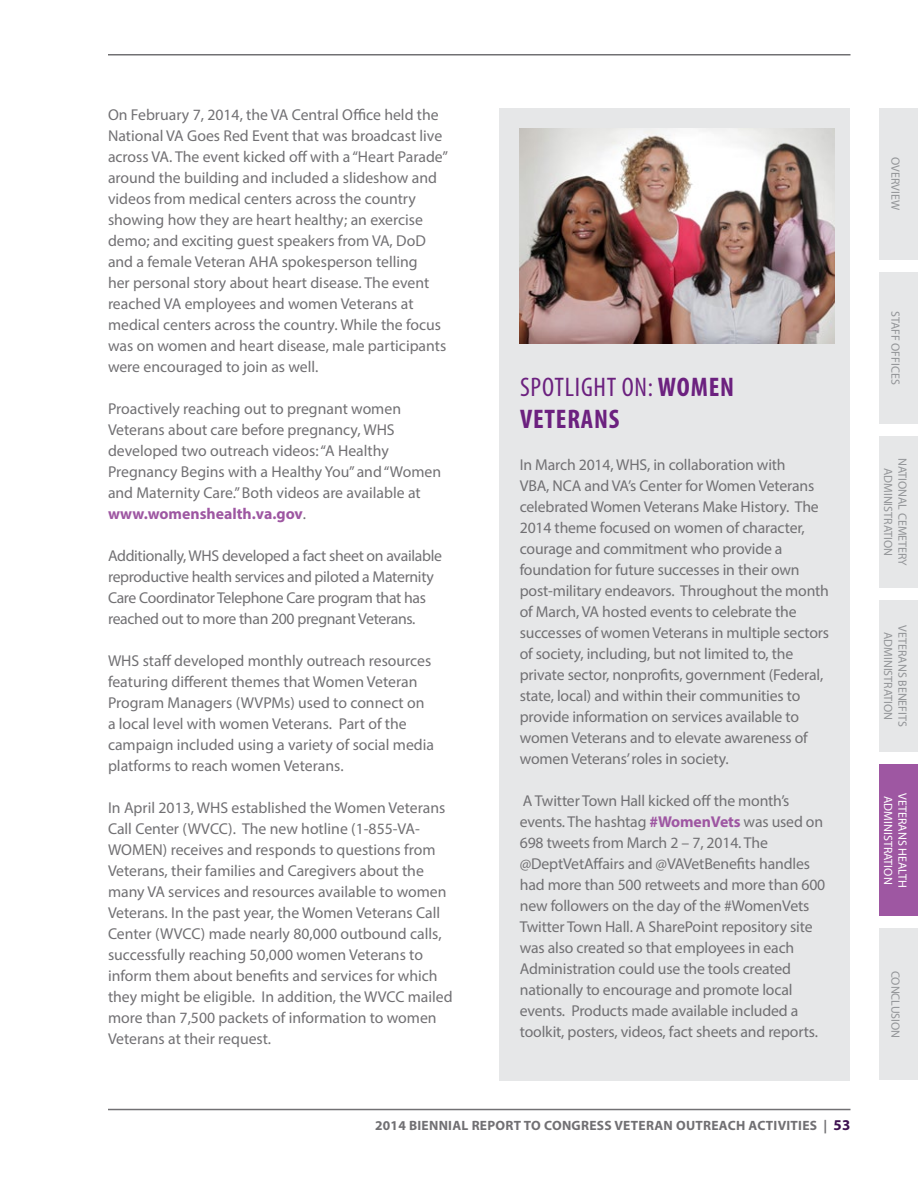
<style>
.page{position:relative;width:918px;height:1188px;background:#fff}
.page>*{position:absolute;margin:0;border:0;box-sizing:border-box;transform-origin:0 0}
.t1{font:700 condensed 27px/32.4px "Myriad Pro";letter-spacing:.03em;color:#6c217f}
.t2{font:15.75px/21px "Myriad Pro";letter-spacing:-.005em;color:#717073}
.t3{font:700 13.5px "Myriad Pro";letter-spacing:.02em;color:#717073}
.t4{font:12px/14.4px "Myriad Pro";color:#939598;text-align:center}
.t5{font:12px "Myriad Pro";color:#fff}
.s1{font-weight:700;color:#9e57a2}
.s2{font-weight:400}
.s3{font-size:15px;color:#3e1151}
</style>
<div class="page">
<hr style="left:108px;top:1109px;width:742px;height:1px;background:#717073">
<hr style="left:108px;top:54px;width:742px;height:2px;background:#717073">
<div style="left:879px;top:108px;width:39px;height:151px;background:#e6e7e8"></div>
<div style="left:879px;top:272px;width:39px;height:151px;background:#e6e7e8"></div>
<div style="left:879px;top:436px;width:39px;height:151px;background:#e6e7e8"></div>
<div style="left:879px;top:601px;width:39px;height:151px;background:#e6e7e8"></div>
<div style="left:879px;top:765px;width:39px;height:151px;background:#9e57a2"></div>
<div style="left:879px;top:929px;width:39px;height:151px;background:#e6e7e8"></div>
<div style="left:500px;top:108px;width:350px;height:972px;background:#e6e7e8"></div>
<img style="left:520px;top:128px;width:315px;height:215px">
<p class="t2" style="left:108px;top:104px;width:341px">On February 7, 2014, the VA Central Office held the National VA Goes Red Event that was broadcast live across VA. The event kicked off with a “Heart Parade” around the building and included a slideshow and videos from medical centers across the country showing how they are heart healthy; an exercise demo; and exciting guest speakers from VA, DoD and a female Veteran AHA spokesperson telling<br>her personal story about heart disease. The event reached VA employees and women Veterans at medical centers across the country. While the focus was on women and heart disease, male participants were encouraged to join as well.</p>
<p class="t2" style="left:108px;top:398px;width:335px">Proactively reaching out to pregnant women Veterans about care before pregnancy, WHS developed two outreach videos: “A Healthy Pregnancy Begins with a Healthy You” and “Women and Maternity Care.” Both videos are available at <span class="s1">www.womenshealth.va.gov</span>.</p>
<p class="t2" style="left:108px;top:545px;width:335px">Additionally, WHS developed a fact sheet on available reproductive health services and piloted a Maternity Care Coordinator Telephone Care program that has reached out to more than 200 pregnant Veterans.</p>
<p class="t2" style="left:108px;top:650px;width:328px">WHS staff developed monthly outreach resources featuring different themes that Women Veteran Program Managers (WVPMs) used to connect on a local level with women Veterans. Part of the campaign included using a variety of social media platforms to reach women Veterans.</p>
<p class="t2" style="left:108px;top:797px;width:346px">In April 2013, WHS established the Women Veterans Call Center (WVCC). The new hotline (1-855-VA-WOMEN) receives and responds to questions from Veterans, their families and Caregivers about the many VA services and resources available to women Veterans. In the past year, the Women Veterans Call Center (WVCC) made nearly 80,000 outbound calls, successfully reaching 50,000 women Veterans to inform them about benefits and services for which they might be eligible. In addition, the WVCC mailed more than 7,500 packets of information to women Veterans at their request.</p>
<h1 class="t1" style="left:520px;top:370px;width:216px"><span class="s2">SPOTLIGHT ON:</span> WOMEN<br>VETERANS</h1>
<p class="t2" style="left:520px;top:454px;width:311px">In March 2014, WHS, in collaboration with<br>VBA, NCA and VA’s Center for Women Veterans celebrated Women Veterans Make History. The 2014 theme focused on women of character, courage and commitment who provide a foundation for future successes in their own post-military endeavors. Throughout the month of March, VA hosted events to celebrate the successes of women Veterans in multiple sectors of society, including, but not limited to, the private sector, nonprofits, government (Federal, state, local) and within their communities to provide information on services available to women Veterans and to elevate awareness of women Veterans’ roles in society.</p>
<p class="t2" style="left:520px;top:790px;width:307px">A Twitter Town Hall kicked off the month’s events. The hashtag <span class="s1">#WomenVets</span> was used on 698 tweets from March 2 – 7, 2014. The @DeptVetAffairs and @VAVetBenefits handles had more than 500 retweets and more than 600 new followers on the day of the #WomenVets Twitter Town Hall. A SharePoint repository site was also created so that employees in each Administration could use the tools created nationally to encourage and promote local events. Products made available included a toolkit, posters, videos, fact sheets and reports.</p>
<p class="t3" style="left:375px;top:1117px;width:477px">2014 BIENNIAL REPORT TO CONGRESS VETERAN OUTREACH ACTIVITIES | <span class="s3">53</span></p>
<p class="t4" style="left:903px;top:157px;width:55px;rotate:90deg">OVERVIEW</p>
<p class="t4" style="left:903px;top:311px;width:76px;rotate:90deg">STAFF OFFICES</p>
<p class="t4" style="left:910px;top:458px;width:110px;rotate:90deg">NATIONAL CEMETERY<br>ADMINISTRATION</p>
<p class="t4" style="left:910px;top:625px;width:103px;rotate:90deg">VETERANS BENEFITS<br>ADMINISTRATION</p>
<p class="t5" style="left:896px;top:796px;width:90px;rotate:90deg">ADMINISTRATION</p>
<p class="t5" style="left:910px;top:793px;width:96px;rotate:90deg">VETERANS HEALTH</p>
<p class="t4" style="left:903px;top:971px;width:69px;rotate:90deg">CONCLUSION</p>
</div>
